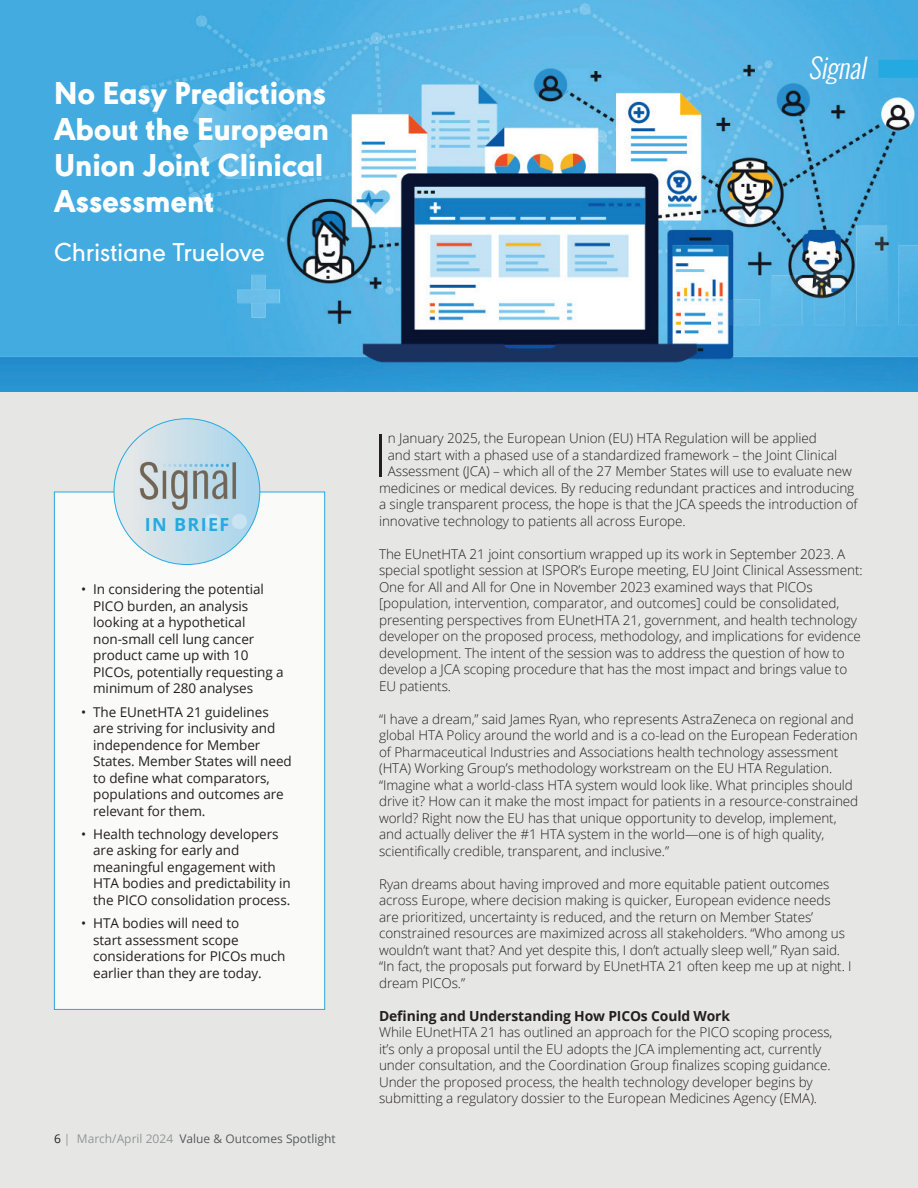
<style>
.page{position:relative;width:918px;height:1188px;background:#e6e7e5}
.page>*{position:absolute;margin:0;border:0;box-sizing:border-box;transform-origin:0 0}
.t1{font:300 59.7px "Open Sans";color:#231f20}
.t2{font:800 33px/36px "URW Geometric";letter-spacing:.01em;color:#fff}
.t3{font:500 27px "URW Geometric";letter-spacing:.01em;color:#fff}
.t4{font:italic 300 27px "Oswald";color:#fff}
.t5{font:700 18px "Open Sans";letter-spacing:.075em;color:#24aae1}
.t6{font:700 13.8px "Open Sans";letter-spacing:-.01em;color:#231f20}
.t7{font:300 13.5px/16.5px "Open Sans";letter-spacing:-.005em;color:#231f20}
.t8{font:13.5px/16.5px "Open Sans";letter-spacing:-.005em;color:#231f20}
.t9{font:12px "Open Sans";color:#57585a}
.s1{color:#231f20}
.s2{color:#939598}
</style>
<div class="page">
<img style="left:0;top:0;width:918px;height:392px">
<div style="left:878px;top:60px;width:40px;height:18px;background:#24aae1"></div>
<div style="left:54px;top:492px;width:271px;height:518px;background:#fafaf9;border:1px solid #24aae1"></div>
<img style="left:114px;top:419px;width:146px;height:146px;border-radius:73px">
<h2 class="t2" style="left:54px;top:73px;width:277px">No Easy Predictions<br>About the European<br>Union Joint Clinical<br>Assessment</h2>
<h3 class="t3" style="left:54px;top:232px;width:212px">Christiane Truelove</h3>
<h3 class="t4" style="left:808px;top:48px;width:66px">Signal</h3>
<h3 class="t5" style="left:145px;top:512px;width:86px">IN BRIEF</h3>
<p class="t8" style="left:93px;top:581px;width:192px;text-indent:-12px">• In considering the potential<br>PICO burden, an analysis looking at a hypothetical non-small cell lung cancer product came up with 10<br>PICOs, potentially requesting a minimum of 280 analyses</p>
<p class="t8" style="left:93px;top:703px;width:200px;text-indent:-12px">• The EUnetHTA 21 guidelines are striving for inclusivity and independence for Member<br>States. Member States will need to define what comparators, populations and outcomes are relevant for them.</p>
<p class="t8" style="left:93px;top:825px;width:199px;text-indent:-12px">• Health technology developers are asking for early and meaningful engagement with<br>HTA bodies and predictability in the PICO consolidation process.</p>
<p class="t8" style="left:93px;top:915px;width:194px;text-indent:-12px">• HTA bodies will need to<br>start assessment scope considerations for PICOs much earlier than they are today.</p>
<p class="t9" style="left:54px;top:1131px;width:283px"><span class="s1">6</span> <span class="s2">| March/April 2024</span> Value &amp; Outcomes Spotlight</p>
<h1 class="t1" style="left:373px;top:414px;width:17px">I</h1>
<p class="t7" style="left:388px;top:430px;width:430px">n January 2025, the European Union (EU) HTA Regulation will be applied</p>
<p class="t7" style="left:388px;top:446px;width:451px">and start with a phased use of a standardized framework – the Joint Clinical</p>
<p class="t7" style="left:388px;top:463px;width:466px">Assessment (JCA) – which all of the 27 Member States will use to evaluate new</p>
<p class="t7" style="left:379px;top:479px;width:477px">medicines or medical devices. By reducing redundant practices and introducing</p>
<p class="t7" style="left:379px;top:496px;width:480px">a single transparent process, the hope is that the JCA speeds the introduction of</p>
<p class="t7" style="left:379px;top:512px;width:308px">innovative technology to patients all across Europe.</p>
<p class="t7" style="left:379px;top:545px;width:485px">The EUnetHTA 21 joint consortium wrapped up its work in September 2023. A special spotlight session at ISPOR’s Europe meeting, EU Joint Clinical Assessment:<br>One for All and All for One in November 2023 examined ways that PICOs [population, intervention, comparator, and outcomes] could be consolidated, presenting perspectives from EUnetHTA 21, government, and health technology developer on the proposed process, methodology, and implications for evidence development. The intent of the session was to address the question of how to develop a JCA scoping procedure that has the most impact and brings value to EU patients.</p>
<p class="t7" style="left:379px;top:710px;width:481px">“I have a dream,” said James Ryan, who represents AstraZeneca on regional and global HTA Policy around the world and is a co-lead on the European Federation of Pharmaceutical Industries and Associations health technology assessment (HTA) Working Group’s methodology workstream on the EU HTA Regulation. “Imagine what a world-class HTA system would look like. What principles should drive it? How can it make the most impact for patients in a resource-constrained world? Right now the EU has that unique opportunity to develop, implement, and actually deliver the #1 HTA system in the world—one is of high quality, scientifically credible, transparent, and inclusive.”</p>
<p class="t7" style="left:379px;top:875px;width:474px">Ryan dreams about having improved and more equitable patient outcomes across Europe, where decision making is quicker, European evidence needs are prioritized, uncertainty is reduced, and the return on Member States’ constrained resources are maximized across all stakeholders. “Who among us wouldn’t want that? And yet despite this, I don’t actually sleep well,” Ryan said. “In fact, the proposals put forward by EUnetHTA 21 often keep me up at night. I dream PICOs.”</p>
<p class="t6" style="left:379px;top:1006px;width:352px">Defining and Understanding How PICOs Could Work</p>
<p class="t7" style="left:379px;top:1024px;width:455px">While EUnetHTA 21 has outlined an approach for the PICO scoping process, it’s only a proposal until the EU adopts the JCA implementing act, currently under consultation, and the Coordination Group finalizes scoping guidance.<br>Under the proposed process, the health technology developer begins by submitting a regulatory dossier to the European Medicines Agency (EMA).</p>
</div>
